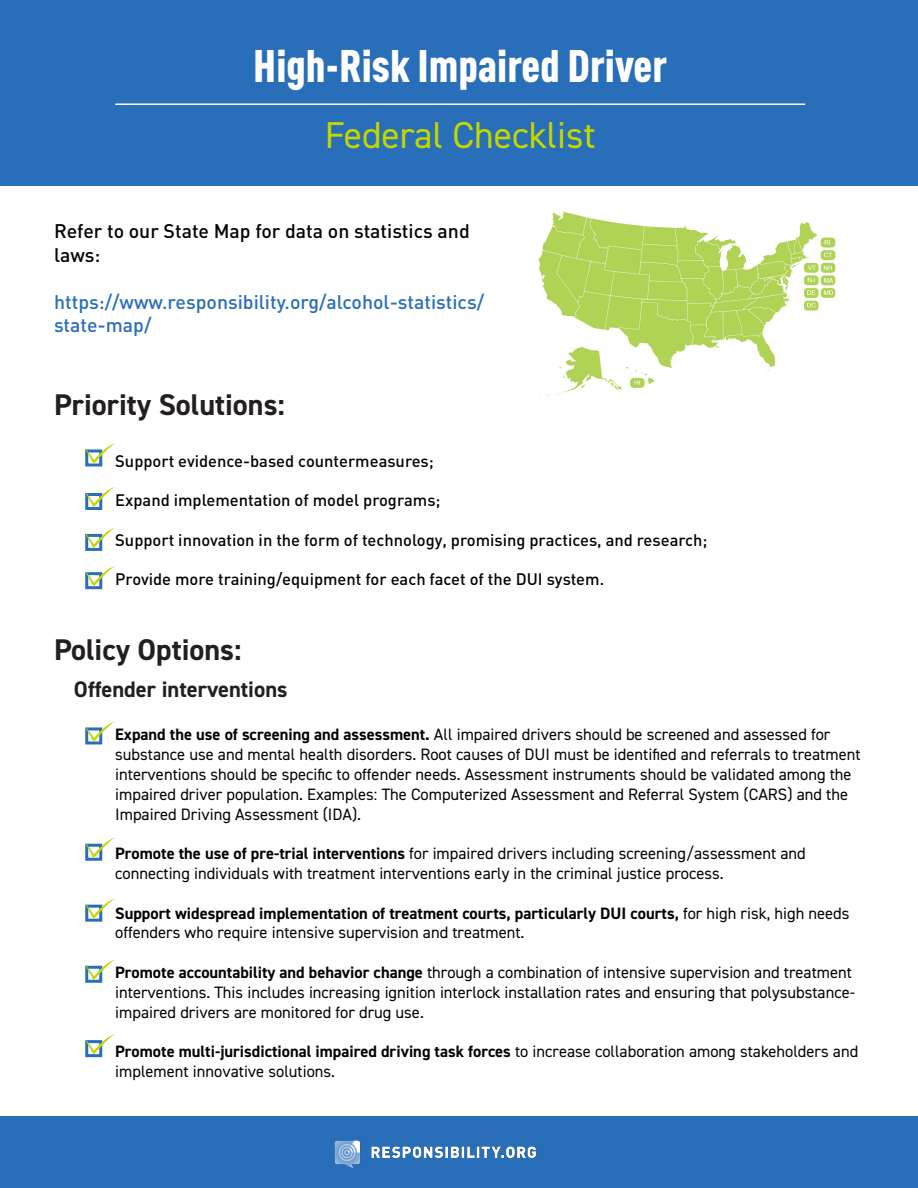
<style>
.page{position:relative;width:918px;height:1188px;background:#fff}
.page>*{position:absolute;margin:0;border:0;box-sizing:border-box;transform-origin:0 0}
.t1{font:900 45px "DIN Cond";color:#fff}
.t2{font:37.5px "DIN2014";color:#c2d600}
.t3{font:700 30px "DIN2014";color:#231f20}
.t4{font:700 22.5px "DIN2014";color:#231f20}
.t5{font:500 19.5px/23.4px "DIN";color:#296eb8}
.t6{font:500 19.5px/23.4px "DIN";color:#040503}
.t7{font:16.5px/19.8px "DIN2014";color:#040503}
.t8{font:500 16.5px "DIN";color:#040503}
.s1{font-weight:700}
</style>
<div class="page">
<div style="left:0;top:1117px;width:918px;height:71px;background:#296eb8"></div>
<img style="left:334px;top:1140px;width:203px;height:29px">
<div style="left:0;top:0;width:918px;height:186px;background:#296eb8"></div>
<hr style="left:115px;top:104px;width:690px;height:1px;background:#fff">
<img style="left:538px;top:211px;width:298px;height:185px">
<div style="left:85px;top:449px;width:17px;height:17px;border:3px solid #296eb8"></div>
<div style="left:85px;top:727px;width:17px;height:17px;border:3px solid #296eb8"></div>
<div style="left:85px;top:493px;width:17px;height:17px;border:3px solid #296eb8"></div>
<div style="left:85px;top:844px;width:17px;height:17px;border:3px solid #296eb8"></div>
<div style="left:85px;top:534px;width:17px;height:17px;border:3px solid #296eb8"></div>
<div style="left:85px;top:905px;width:17px;height:17px;border:3px solid #296eb8"></div>
<div style="left:85px;top:572px;width:17px;height:17px;border:3px solid #296eb8"></div>
<div style="left:85px;top:966px;width:17px;height:17px;border:3px solid #296eb8"></div>
<div style="left:85px;top:1040px;width:17px;height:17px;border:3px solid #296eb8"></div>
<svg style="left:85px;top:443px;width:30px;height:21px"></svg>
<svg style="left:85px;top:721px;width:30px;height:21px"></svg>
<svg style="left:85px;top:487px;width:30px;height:20px"></svg>
<svg style="left:85px;top:838px;width:30px;height:20px"></svg>
<svg style="left:85px;top:528px;width:30px;height:20px"></svg>
<svg style="left:85px;top:899px;width:29px;height:20px"></svg>
<svg style="left:85px;top:566px;width:30px;height:21px"></svg>
<svg style="left:85px;top:960px;width:30px;height:20px"></svg>
<svg style="left:85px;top:1034px;width:30px;height:21px"></svg>
<p class="t1" style="left:253px;top:37px;width:415px">High-Risk Impaired Driver</p>
<p class="t2" style="left:325px;top:111px;width:272px">Federal Checklist</p>
<p class="t6" style="left:54px;top:219px;width:417px">Refer to our State Map for data on statistics and laws:</p>
<p class="t5" style="left:54px;top:289px;width:432px">https://www.responsibility.org/alcohol-statistics/ state-map/</p>
<p class="t3" style="left:54px;top:385px;width:232px">Priority Solutions:</p>
<p class="t8" style="left:115px;top:450px;width:320px">Support evidence-based countermeasures;</p>
<p class="t8" style="left:115px;top:490px;width:327px">Expand implementation of model programs;</p>
<p class="t8" style="left:115px;top:529px;width:594px">Support innovation in the form of technology, promising practices, and research;</p>
<p class="t8" style="left:115px;top:569px;width:491px">Provide more training/equipment for each facet of the DUI system.</p>
<p class="t3" style="left:54px;top:630px;width:189px">Policy Options:</p>
<p class="t4" style="left:74px;top:674px;width:215px">Offender interventions</p>
<p class="t7" style="left:115px;top:725px;width:747px"><span class="s1">Expand the use of screening and assessment.</span> All impaired drivers should be screened and assessed for substance use and mental health disorders. Root causes of DUI must be identified and referrals to treatment interventions should be specific to offender needs. Assessment instruments should be validated among the impaired driver population. Examples: The Computerized Assessment and Referral System (CARS) and the Impaired Driving Assessment (IDA).</p>
<p class="t7" style="left:115px;top:843px;width:692px"><span class="s1">Promote the use of pre-trial interventions</span> for impaired drivers including screening/assessment and connecting individuals with treatment interventions early in the criminal justice process.</p>
<p class="t7" style="left:115px;top:903px;width:736px"><span class="s1">Support widespread implementation of treatment courts, particularly DUI courts,</span> for high risk, high needs offenders who require intensive supervision and treatment.</p>
<p class="t7" style="left:115px;top:962px;width:741px"><span class="s1">Promote accountability and behavior change</span> through a combination of intensive supervision and treatment interventions. This includes increasing ignition interlock installation rates and ensuring that polysubstance&shy;impaired drivers are monitored for drug use.</p>
<p class="t7" style="left:115px;top:1041px;width:745px"><span class="s1">Promote multi-jurisdictional impaired driving task forces</span> to increase collaboration among stakeholders and implement innovative solutions.</p>
</div>
